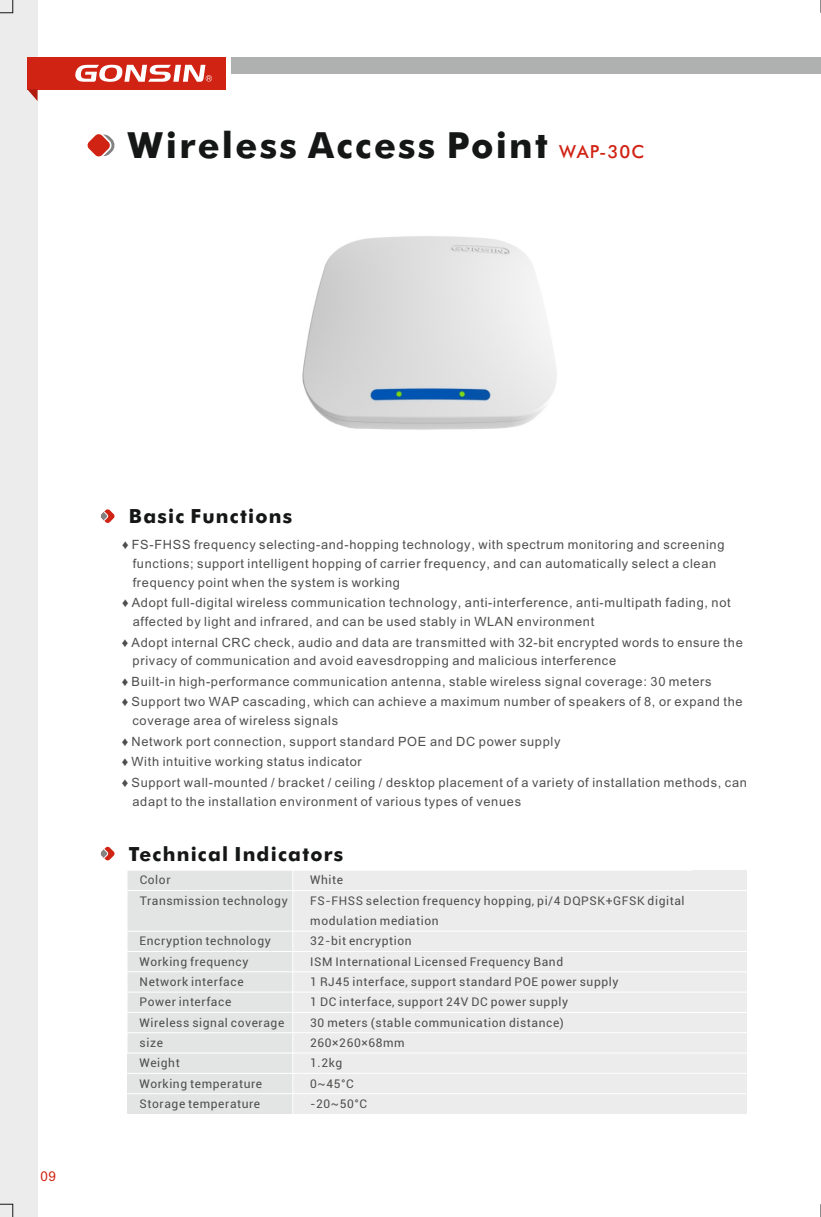
<style>
.page{position:relative;width:821px;height:1217px;background:#fff}
.page>*{position:absolute;margin:0;border:0;box-sizing:border-box;transform-origin:0 0}
.t1{font:700 36px "Futura BT";letter-spacing:.06em;color:#151616}
.t2{font:700 19.5px "Futura BT";letter-spacing:.065em;color:#151616}
.t3{font:13.5px "Arial";color:#d02314}
.t4{font:12.75px/18.8px "Arial Unicode MS";letter-spacing:.055em;color:#4e4e4d}
.t5{font:12px/20.2px "Roboto";letter-spacing:.05em;color:#4e4e4d}
.s1{font-weight:500;font-size:18px;color:#d02314}
.s2{font-family:"Arial"}
</style>
<div class="page">
<div style="left:127px;top:870px;width:619px;height:243px;background:#ececec"></div>
<svg style="left:101px;top:846px;width:14px;height:14px"></svg>
<div style="left:127px;top:870px;width:166px;height:243px;background:#e3e4e4"></div>
<svg style="left:101px;top:509px;width:14px;height:14px"></svg>
<svg style="left:87px;top:134px;width:28px;height:23px"></svg>
<hr style="left:127px;top:1052px;width:620px;height:1px;background:#fff">
<hr style="left:127px;top:1032px;width:620px;height:1px;background:#fff">
<hr style="left:127px;top:1011px;width:620px;height:1px;background:#fff">
<hr style="left:127px;top:991px;width:620px;height:1px;background:#fff">
<hr style="left:127px;top:971px;width:620px;height:1px;background:#fff">
<hr style="left:127px;top:950px;width:620px;height:1px;background:#fff">
<hr style="left:127px;top:889px;width:620px;height:1px;background:#fff">
<hr style="left:292px;top:869px;width:1px;height:244px;background:#fff">
<hr style="left:125px;top:1092px;width:621px;height:1px;background:#fff">
<hr style="left:125px;top:1072px;width:621px;height:1px;background:#fff">
<hr style="left:127px;top:869px;width:1px;height:184px;background:#fff">
<img style="left:302px;top:236px;width:255px;height:194px">
<hr style="left:127px;top:930px;width:620px;height:1px;background:#fff">
<div style="left:231px;top:57px;width:590px;height:16px;background:#afb0b0"></div>
<div style="left:0;top:0;width:38px;height:1216px;background:#ececec"></div>
<div style="left:27px;top:57px;width:199px;height:32px;background:#d02314"></div>
<svg style="left:75px;top:65px;width:137px;height:17px"></svg>
<svg style="left:27px;top:89px;width:11px;height:12px"></svg>
<svg style="left:0;top:0;width:14px;height:14px"></svg>
<svg style="left:820px;top:0;width:1px;height:13px"></svg>
<svg style="left:0;top:1203px;width:14px;height:13px"></svg>
<svg style="left:820px;top:1204px;width:1px;height:12px"></svg>
<h1 class="t1" style="left:128px;top:131px;width:518px">Wireless Access Point <span class="s1">WAP-30C</span></h1>
<p class="t3" style="left:40px;top:1170px;width:17px">09</p>
<h2 class="t2" style="left:129px;top:508px;width:165px">Basic Functions</h2>
<p class="t4" style="left:133px;top:536px;width:593px;text-indent:-11px"><span class="s2">♦</span> FS-FHSS frequency selecting-and-hopping technology, with spectrum monitoring and screening functions; support intelligent hopping of carrier frequency, and can automatically select a clean frequency point when the system is working</p>
<p class="t4" style="left:133px;top:594px;width:599px;text-indent:-11px"><span class="s2">♦</span> Adopt full-digital wireless communication technology, anti-interference, anti-multipath fading, not affected by light and infrared, and can be used stably in WLAN environment</p>
<p class="t4" style="left:133px;top:633px;width:611px;text-indent:-11px"><span class="s2">♦</span> Adopt internal CRC check, audio and data are transmitted with 32-bit encrypted words to ensure the privacy of communication and avoid eavesdropping and malicious interference</p>
<p class="t4" style="left:122px;top:672px;width:622px;line-height:20.5px"><span class="s2">♦</span> Built-in high-performance communication antenna, stable wireless signal coverage: 30 meters<br><span class="s2">♦</span> Support two WAP cascading, which can achieve a maximum number of speakers of 8, or expand the</p>
<p class="t4" style="left:122px;top:711px;width:626px;line-height:20.5px;text-indent:11px">coverage area of wireless signals<br><span class="s2">♦</span> Network port connection, support standard POE and DC power supply<br><span class="s2">♦</span> With intuitive working status indicator<br><span class="s2">♦</span> Support wall-mounted / bracket / ceiling / desktop placement of a variety of installation methods, can</p>
<p class="t4" style="left:132px;top:792px;width:390px">adapt to the installation environment of various types of venues</p>
<h2 class="t2" style="left:129px;top:845px;width:216px">Technical Indicators</h2>
<p class="t5" style="left:310px;top:870px;width:376px">White<br>FS-FHSS selection frequency hopping, pi/4 DQPSK+GFSK digital modulation mediation<br>32-bit encryption<br>ISM International Licensed Frequency Band<br>1 RJ45 interface, support standard POE power supply<br>1 DC interface, support 24V DC power supply<br>30 meters (stable communication distance)<br>260×260×68mm<br>1.2kg<br>0~45°C<br>-20~50°C</p>
<p class="t5" style="left:140px;top:870px;width:150px">Color<br>Transmission technology</p>
<p class="t5" style="left:140px;top:931px;width:146px">Encryption technology<br>Working frequency<br>Network interface<br>Power interface<br>Wireless signal coverage size<br>Weight<br>Working temperature<br>Storage temperature</p>
</div>
